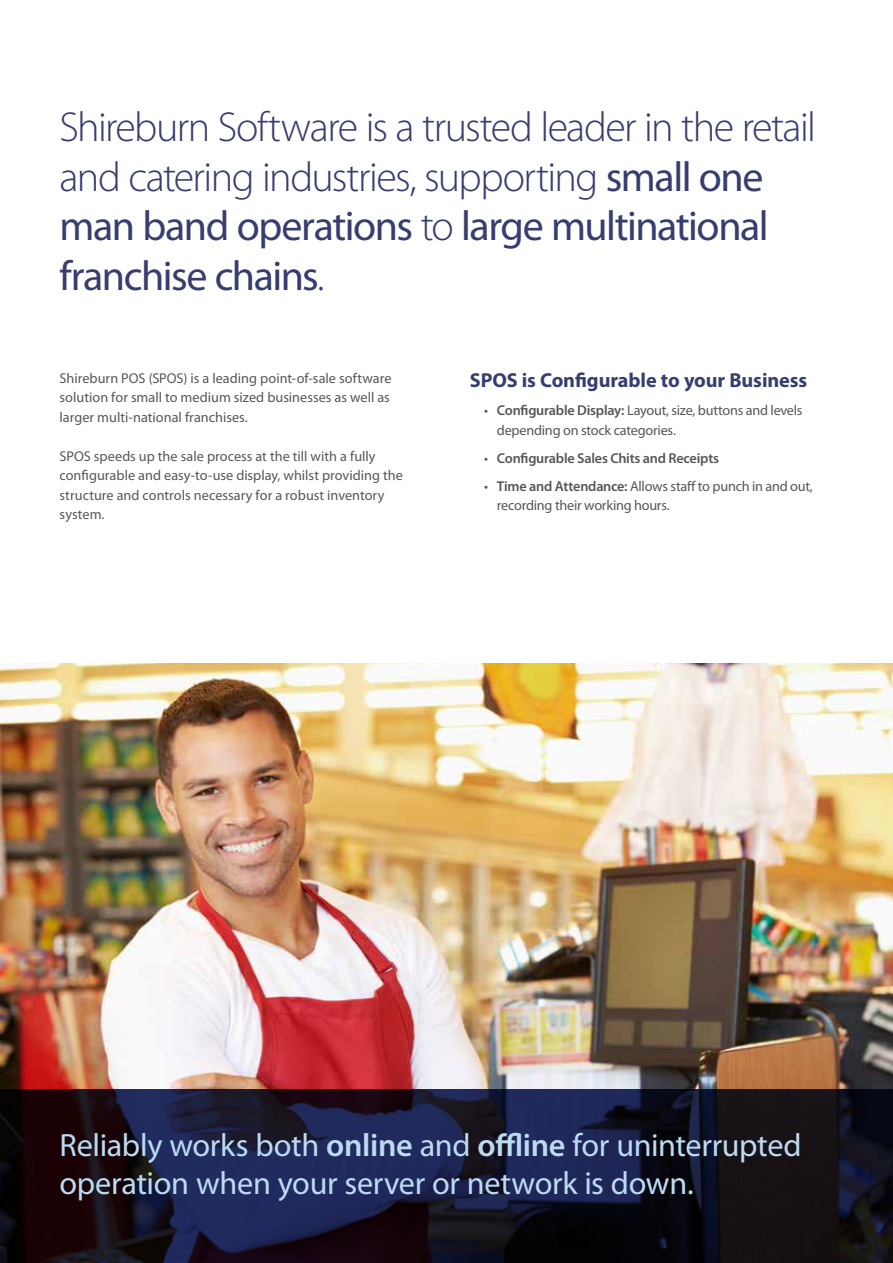
<style>
.page{position:relative;width:893px;height:1263px;background:#fff}
.page>*{position:absolute;margin:0;border:0;box-sizing:border-box;transform-origin:0 0}
.t1{font:300 42px/49.5px "Myriad Pro";letter-spacing:-.035em;color:#373d6f}
.t2{font:32.25px/37.5px "Myriad Pro";letter-spacing:-.01em;color:#bcdaf1}
.t3{font:700 20.25px "Myriad Pro";letter-spacing:-.005em;color:#373d6f}
.t4{font:14.25px/19.5px "Myriad Pro";color:#575756}
.t5{font:14.25px/19.5px "Myriad Pro";letter-spacing:-.02em;color:#575756}
.t6{font:600 14.25px "Myriad Pro";letter-spacing:-.015em;color:#575756}
.s1{font-weight:400}
.s2{font-weight:600}
</style>
<div class="page">
<img style="left:0;top:663px;width:892px;height:426px">
<svg style="left:0;top:1089px;width:892px;height:174px;background:#16152a"></svg>
<hr style="left:892px;top:663px;width:1px;height:600px;background:#222d61">
<h1 class="t1" style="left:60px;top:102px;width:758px">Shireburn Software is a trusted leader in the retail and catering industries, supporting <span class="s1">small one man band operations</span> to <span class="s1">large multinational franchise chains</span>.</h1>
<p class="t4" style="left:60px;top:368px;width:334px">Shireburn POS (SPOS) is a leading point-of-sale software solution for small to medium sized businesses as well as larger multi-national franchises.</p>
<p class="t4" style="left:60px;top:446px;width:345px">SPOS speeds up the sale process at the till with a fully configurable and easy-to-use display, whilst providing the structure and controls necessary for a robust inventory system.</p>
<h3 class="t3" style="left:470px;top:367px;width:339px">SPOS is Configurable to your Business</h3>
<p class="t4" style="left:497px;top:401px;width:307px;text-indent:-13px">• <span class="s2">Configurable Display:</span> Layout, size, buttons and levels depending on stock categories.</p>
<p class="t6" style="left:484px;top:449px;width:237px"><span class="s1">•</span> Configurable Sales Chits and Receipts</p>
<p class="t5" style="left:497px;top:476px;width:318px;text-indent:-13px">• <span class="s2">Time and Attendance:</span> Allows staff to punch in and out, recording their working hours.</p>
<h2 class="t2" style="left:60px;top:1126px;width:744px">Reliably works both <span class="s2">online</span> and <span class="s2">offline</span> for uninterrupted operation when your server or network is down.</h2>
</div>
